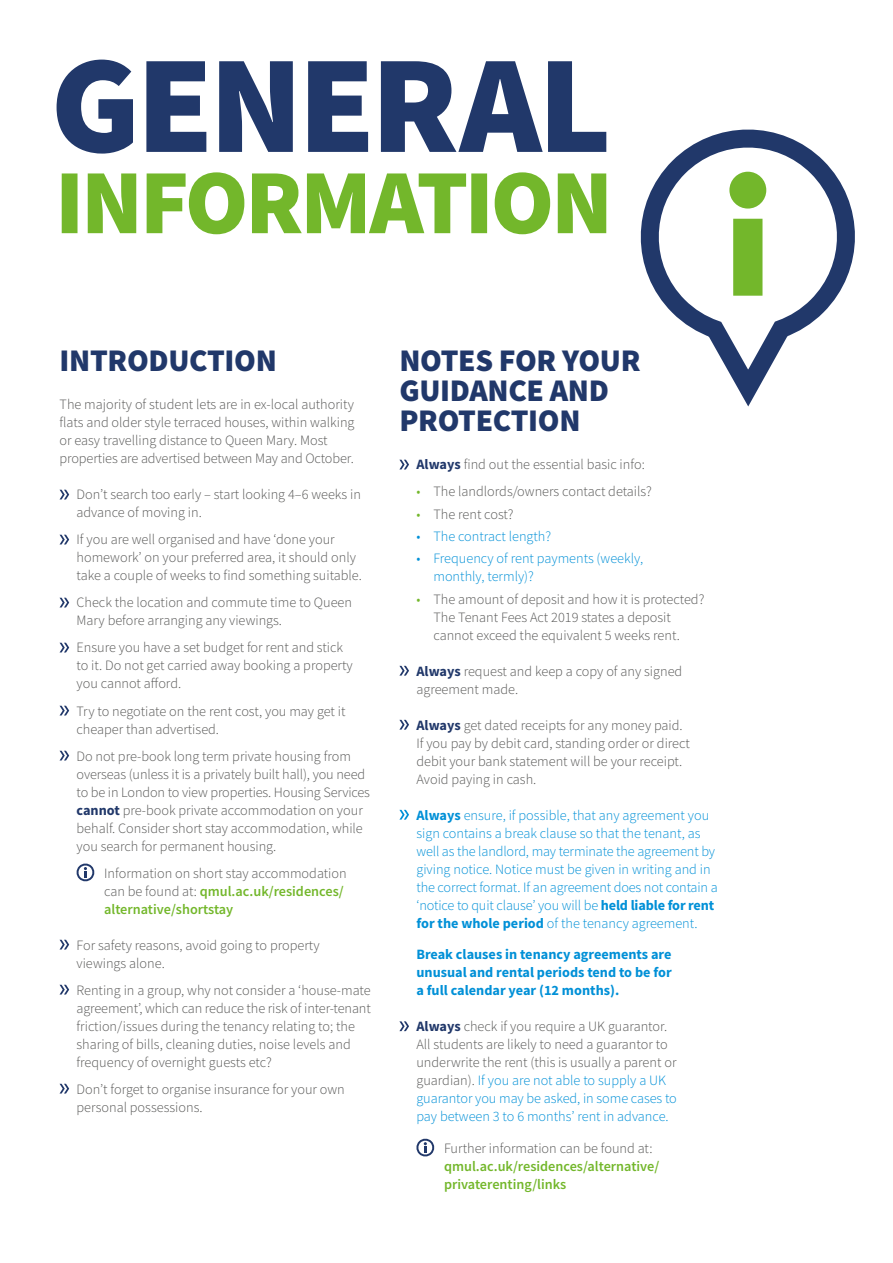
<style>
.page{position:relative;width:893px;height:1263px;background:#fff}
.page>*{position:absolute;margin:0;border:0;box-sizing:border-box;transform-origin:0 0}
.t1{font:900 31.5px/30px "Source Sans Pro";letter-spacing:-.01em;color:#21386a}
.t2{font:300 14.25px/18px "Source Sans Pro";color:#575756}
.t3{font:300 14.25px/18px "Source Sans Pro";color:#0090d7}
.t4{font:700 14.25px/18px "Source Sans Pro";color:#0090d7;text-align:justify}
.t5{font:600 14.25px/18px "Source Sans Pro";color:#73b72b}
.s1{font-weight:700;color:#21386a}
.s2{font-weight:600;color:#73b72b}
.s3{color:#73b72b}
.s4{font-weight:700}
.s5{color:#0090d7}
</style>
<div class="page">
<svg style="left:60px;top:490px;width:9px;height:9px"></svg>
<svg style="left:60px;top:535px;width:9px;height:9px"></svg>
<svg style="left:60px;top:598px;width:9px;height:9px"></svg>
<svg style="left:60px;top:643px;width:9px;height:9px"></svg>
<svg style="left:60px;top:706px;width:9px;height:9px"></svg>
<svg style="left:60px;top:751px;width:9px;height:9px"></svg>
<svg style="left:76px;top:863px;width:19px;height:18px"></svg>
<svg style="left:60px;top:940px;width:9px;height:9px"></svg>
<svg style="left:60px;top:985px;width:9px;height:9px"></svg>
<svg style="left:60px;top:1084px;width:9px;height:9px"></svg>
<svg style="left:399px;top:460px;width:10px;height:9px"></svg>
<svg style="left:399px;top:666px;width:10px;height:10px"></svg>
<svg style="left:399px;top:720px;width:10px;height:10px"></svg>
<svg style="left:399px;top:810px;width:10px;height:10px"></svg>
<svg style="left:399px;top:1021px;width:10px;height:10px"></svg>
<svg style="left:416px;top:1138px;width:19px;height:18px"></svg>
<svg style="left:640px;top:129px;width:215px;height:278px"></svg>
<div style="left:733px;top:219px;width:29px;height:77px;background:#73b72b;border:3px solid #73b72b"></div>
<div style="left:731px;top:173px;width:34px;height:34px;background:#73b72b;border-radius:50%"></div>
<div style="left:729px;top:172px;width:37px;height:37px;border:3px solid #73b72b;border-radius:50%"></div>
<svg style="left:62px;top:172px;width:544px;height:62px"></svg>
<svg style="left:57px;top:60px;width:549px;height:94px;fill:#21386a"></svg>
<h1 class="t1" style="left:60px;top:345px;width:219px">INTRODUCTION</h1>
<p class="t2" style="left:60px;top:396px;width:297px">The majority of student lets are in ex-local authority flats and older style terraced houses, within walking or easy travelling distance to Queen Mary. Most properties are advertised between May and October.</p>
<p class="t2" style="left:77px;top:486px;width:286px">Don’t search too early – start looking 4–6 weeks in advance of moving in.</p>
<p class="t2" style="left:77px;top:531px;width:287px">If you are well organised and have ‘done your homework’ on your preferred area, it should only take a couple of weeks to find something suitable.</p>
<p class="t2" style="left:77px;top:594px;width:277px">Check the location and commute time to Queen<br>Mary before arranging any viewings.</p>
<p class="t2" style="left:77px;top:639px;width:278px">Ensure you have a set budget for rent and stick to it. Do not get carried away booking a property you cannot afford.</p>
<p class="t2" style="left:77px;top:702px;width:270px">Try to negotiate on the rent cost, you may get it cheaper than advertised.</p>
<p class="t2" style="left:77px;top:747px;width:295px">Do not pre-book long term private housing from overseas (unless it is a privately built hall), you need to be in London to view properties. Housing Services <span class="s1">cannot</span> pre-book private accommodation on your behalf. Consider short stay accommodation, while you search for permanent housing.</p>
<p class="t2" style="left:104px;top:864px;width:244px">Information on short stay accommodation can be found at: <span class="s2">qmul.ac.uk/residences/ alternative/shortstay</span></p>
<p class="t2" style="left:77px;top:936px;width:245px">For safety reasons, avoid going to property viewings alone.</p>
<p class="t2" style="left:77px;top:981px;width:296px">Renting in a group, why not consider a ‘house-mate agreement’, which can reduce the risk of inter-tenant friction/issues during the tenancy relating to; the sharing of bills, cleaning duties, noise levels and frequency of overnight guests etc?</p>
<p class="t2" style="left:77px;top:1080px;width:270px">Don’t forget to organise insurance for your own personal possessions.</p>
<h1 class="t1" style="left:399px;top:345px;width:243px">NOTES FOR YOUR<br>GUIDANCE AND<br>PROTECTION</h1>
<p class="t2" style="left:416px;top:456px;width:230px"><span class="s1">Always</span> find out the essential basic info:</p>
<p class="t2" style="left:416px;top:483px;width:237px"><span class="s3">•</span> The landlords/owners contact details?</p>
<p class="t2" style="left:416px;top:505px;width:99px"><span class="s3">•</span> The rent cost?</p>
<p class="t3" style="left:416px;top:527px;width:136px">• The contract length?</p>
<p class="t3" style="left:433px;top:550px;width:211px;text-indent:-17px">• Frequency of rent payments (weekly, monthly, termly)?</p>
<p class="t2" style="left:433px;top:590px;width:272px;text-indent:-17px"><span class="s3">•</span> The amount of deposit and how it is protected?<br>The Tenant Fees Act 2019 states a deposit cannot exceed the equivalent 5 weeks rent.</p>
<p class="t2" style="left:416px;top:662px;width:267px"><span class="s1">Always</span> request and keep a copy of any signed agreement made.</p>
<p class="t2" style="left:416px;top:716px;width:275px"><span class="s1">Always</span> get dated receipts for any money paid.<br>If you pay by debit card, standing order or direct debit your bank statement will be your receipt.<br>Avoid paying in cash.</p>
<p class="t3" style="left:416px;top:806px;width:303px"><span class="s4">Always</span> ensure, if possible, that any agreement you sign contains a break clause so that the tenant, as well as the landlord, may terminate the agreement by giving notice. Notice must be given in writing and in the correct format. If an agreement does not contain a ‘notice to quit clause’ you will be <span class="s4">held liable for rent for the whole period</span> of the tenancy agreement.</p>
<p class="t4" style="left:416px;top:945px;width:257px">Break clauses in tenancy agreements are unusual and rental periods tend to be for a full calendar year (12 months).</p>
<p class="t2" style="left:416px;top:1017px;width:262px"><span class="s1">Always</span> check if you require a UK guarantor.<br>All students are likely to need a guarantor to underwrite the rent (this is usually a parent or guardian). <span class="s5">If you are not able to supply a UK guarantor you may be asked, in some cases to pay between 3 to 6 months’ rent in advance.</span></p>
<p class="t2" style="left:444px;top:1139px;width:210px">Further information can be found at:</p>
<p class="t5" style="left:444px;top:1157px;width:217px">qmul.ac.uk/residences/alternative/ privaterenting/links</p>
</div>
